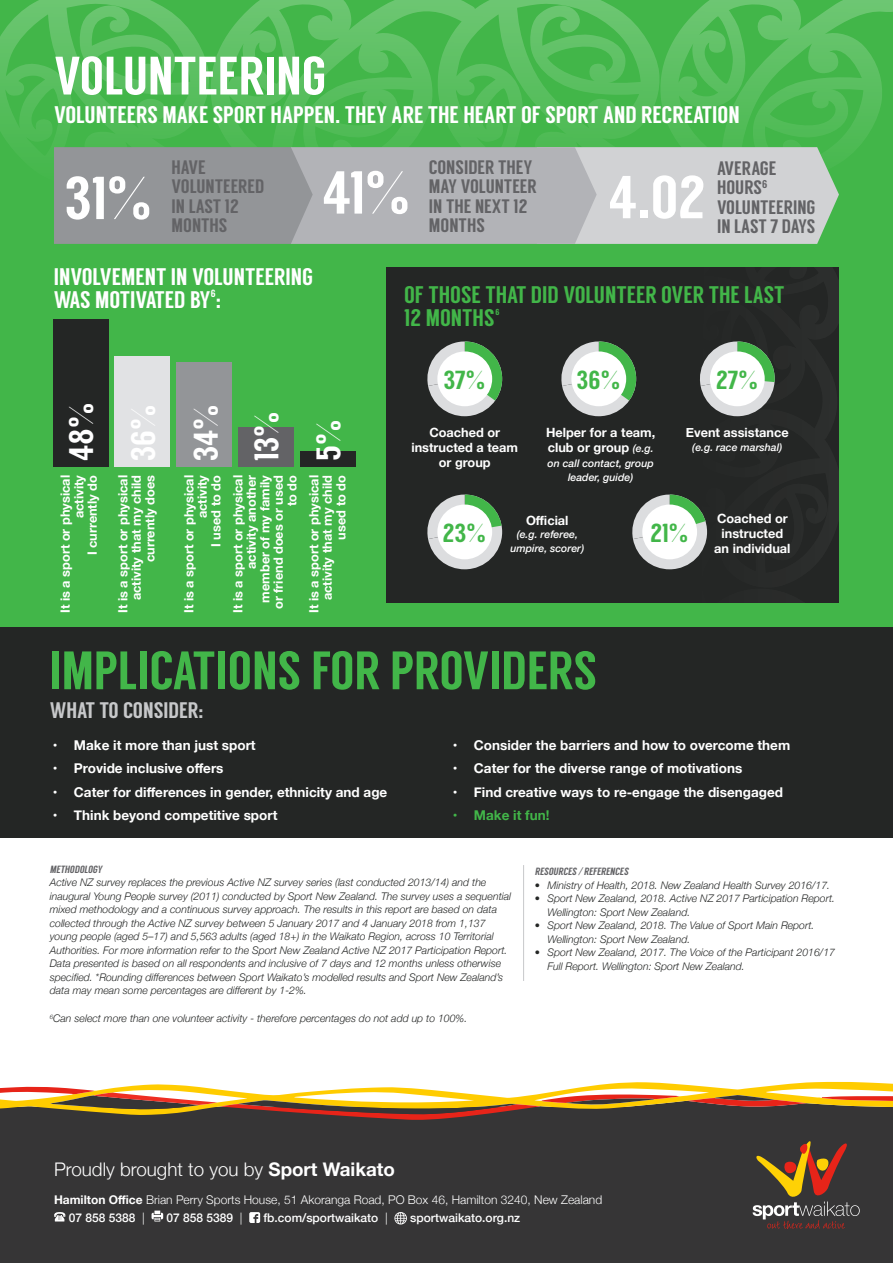
<style>
.page{position:relative;width:893px;height:1263px;background:#fff}
.page>*{position:absolute;margin:0;border:0;box-sizing:border-box;transform-origin:0 0}
.t1{font:60.45px "Langdon";color:#fff}
.t2{font:54px "Langdon";color:#42b649}
.t3{font:54px "Langdon";color:#fff}
.t4{font:34.2px "Langdon";letter-spacing:.005em;color:#fff}
.t5{font:26.1px "Langdon";color:#42b649}
.t6{font:24px/22.5px "Langdon";color:#fff}
.t7{font:24px/22.5px "Langdon";color:#42b649}
.t8{font:22.5px "Langdon";color:#c7c8ca}
.t9{font:19.5px/19.5px "Langdon";color:#636366}
.t10{font:300 18.75px "Helvetica Neue";color:#fff}
.t11{font:700 13.5px "Helvetica Neue";color:#fff}
.t12{font:700 13.5px "Helvetica Neue";color:#42b649}
.t13{font:700 12.75px/13.5px "Helvetica Neue";color:#fff;text-align:right}
.t14{font:300 12px "Helvetica Neue";color:#fff}
.t15{font:500 12px "Helvetica Neue";color:#fff}
.t16{font:italic 300 10.5px/13.5px "Helvetica Neue";color:#242625}
.t17{font:italic 500 10.5px/13.5px "Helvetica Neue";color:#fff;text-align:center}
.t18{font:italic 10.5px "Langdon";color:#636366}
.t19{font:10.5px "Langdon";color:#fff}
.t20{font:8.7px "Langdon";color:#42b649}
.s1{font-weight:500;font-style:italic;font-size:10.5px}
.s2{font-family:"Helvetica Neue"}
.s3{font-weight:700}
.s4{font-weight:300}
</style>
<div class="page">
<div style="left:0;top:0;width:893px;height:627px;background:#42b649"></div>
<svg style="left:0;top:0;width:893px;height:149px"></svg>
<svg style="left:54px;top:147px;width:785px;height:97px;background:#b0b3b4"></svg>
<div style="left:238px;top:427px;width:56px;height:40px;background:#636366"></div>
<div style="left:176px;top:363px;width:56px;height:104px;background:#939598"></div>
<div style="left:114px;top:357px;width:56px;height:110px;background:#e1e2e4"></div>
<div style="left:53px;top:320px;width:56px;height:147px;background:#242625"></div>
<div style="left:300px;top:452px;width:56px;height:15px;background:#242625"></div>
<div style="left:0;top:627px;width:893px;height:211px;background:#242625"></div>
<hr style="left:523px;top:865px;width:1px;height:116px;background:#c7c8ca">
<div style="left:387px;top:267px;width:452px;height:336px;background:#242625"></div>
<svg style="left:427px;top:341px;width:75px;height:75px"></svg>
<div style="left:437px;top:351px;width:55px;height:55px;background:#fff;border-radius:50%"></div>
<svg style="left:561px;top:341px;width:75px;height:75px"></svg>
<div style="left:571px;top:351px;width:55px;height:55px;background:#fff;border-radius:50%"></div>
<svg style="left:427px;top:495px;width:75px;height:74px"></svg>
<div style="left:437px;top:504px;width:55px;height:55px;background:#fff;border-radius:50%"></div>
<svg style="left:632px;top:495px;width:75px;height:74px"></svg>
<div style="left:642px;top:504px;width:55px;height:55px;background:#fff;border-radius:50%"></div>
<svg style="left:700px;top:341px;width:75px;height:75px"></svg>
<div style="left:710px;top:351px;width:55px;height:55px;background:#fff;border-radius:50%"></div>
<div style="left:0;top:1107px;width:893px;height:156px;background:#363536"></div>
<svg style="left:0;top:1082px;width:893px;height:38px"></svg>
<svg style="left:753px;top:1141px;width:107px;height:88px"></svg>
<svg style="left:54px;top:1212px;width:11px;height:9px"></svg>
<svg style="left:152px;top:1210px;width:11px;height:11px"></svg>
<svg style="left:249px;top:1212px;width:11px;height:11px"></svg>
<svg style="left:394px;top:1212px;width:13px;height:12px"></svg>
<p class="t3" style="left:54px;top:44px;width:274px">VOLUNTEERING</p>
<p class="t6" style="left:54px;top:103px;width:687px">VOLUNTEERS MAKE SPORT HAPPEN. THEY ARE THE HEART OF SPORT AND RECREATION</p>
<p class="t1" style="left:65px;top:163px;width:89px">31%</p>
<p class="t9" style="left:172px;top:157px;width:94px">HAVE<br>VOLUNTEERED<br>IN LAST 12<br>MONTHS</p>
<p class="t9" style="left:429px;top:157px;width:109px">CONSIDER THEY<br>MAY VOLUNTEER<br>IN THE NEXT 12<br>MONTHS</p>
<p class="t1" style="left:322px;top:157px;width:89px">41%</p>
<p class="t1" style="left:608px;top:162px;width:99px">4.02</p>
<p class="t9" style="left:717px;top:158px;width:100px">AVERAGE<br>HOURS<sup>6<br></sup>VOLUNTEERING<br>IN LAST 7 DAYS</p>
<p class="t6" style="left:54px;top:265px;width:261px">INVOLVEMENT IN VOLUNTEERING<br>WAS MOTIVATED BY :</p>
<p class="t19" style="left:211px;top:287px;width:6px">6</p>
<p class="t4" style="left:61px;top:461px;width:60px;rotate:-90deg">48%</p>
<p class="t4" style="left:123px;top:461px;width:58px;rotate:-90deg">36%</p>
<p class="t4" style="left:186px;top:461px;width:59px;rotate:-90deg">34%</p>
<p class="t4" style="left:247px;top:461px;width:52px;rotate:-90deg">13%</p>
<p class="t4" style="left:309px;top:461px;width:43px;rotate:-90deg">5%</p>
<p class="t13" style="left:59px;top:613px;width:140px;rotate:-90deg">It is a sport or physical activity<br>I currently do</p>
<p class="t13" style="left:116px;top:613px;width:140px;rotate:-90deg">It is a sport or physical activity that my child currently does</p>
<p class="t13" style="left:182px;top:613px;width:140px;rotate:-90deg">It is a sport or physical activity<br>I used to do</p>
<p class="t13" style="left:231px;top:613px;width:140px;rotate:-90deg">It is a sport or physical activity another member of my family or friend does or used to do</p>
<p class="t13" style="left:307px;top:613px;width:140px;rotate:-90deg">It is a sport or physical activity that my child used to do</p>
<p class="t7" style="left:404px;top:284px;width:382px">OF THOSE THAT DID VOLUNTEER OVER THE LAST<br>12 MONTHS</p>
<p class="t20" style="left:495px;top:307px;width:6px">6</p>
<p class="t5" style="left:444px;top:364px;width:43px">37%</p>
<p class="t5" style="left:577px;top:364px;width:45px">36%</p>
<p class="t13" style="left:411px;top:425px;width:108px;line-height:15px;text-align:center">Coached or instructed a team or group</p>
<p class="t13" style="left:546px;top:425px;width:111px;line-height:15px;text-align:left">Helper for a team, club or group <span class="s1">(e.g.</span></p>
<p class="t17" style="left:548px;top:456px;width:108px">on call contact, group leader, guide)</p>
<p class="t5" style="left:716px;top:364px;width:43px">27%</p>
<p class="t13" style="left:686px;top:426px;width:104px">Event assistance</p>
<p class="t17" style="left:692px;top:439px;width:92px">(e.g. race marshal)</p>
<p class="t5" style="left:443px;top:517px;width:45px">23%</p>
<p class="t13" style="left:714px;top:511px;width:78px;line-height:15px;text-align:center">Coached or instructed an individual</p>
<p class="t13" style="left:526px;top:514px;width:44px">Official</p>
<p class="t17" style="left:510px;top:527px;width:75px">(e.g. referee, umpire, scorer)</p>
<p class="t5" style="left:650px;top:517px;width:39px">21%</p>
<p class="t2" style="left:50px;top:639px;width:549px">IMPLICATIONS FOR PROVIDERS</p>
<p class="t8" style="left:50px;top:697px;width:155px">WHAT TO CONSIDER:</p>
<p class="t11" style="left:53px;top:734px;width:205px">• Make it more than just sport</p>
<p class="t11" style="left:53px;top:758px;width:172px">• Provide inclusive offers</p>
<p class="t11" style="left:53px;top:781px;width:336px">• Cater for differences in gender, ethnicity and age</p>
<p class="t11" style="left:53px;top:805px;width:226px">• Think beyond competitive sport</p>
<p class="t11" style="left:453px;top:734px;width:339px">• Consider the barriers and how to overcome them</p>
<p class="t11" style="left:453px;top:758px;width:291px">• Cater for the diverse range of motivations</p>
<p class="t11" style="left:453px;top:781px;width:332px">• Find creative ways to re-engage the disengaged</p>
<p class="t12" style="left:453px;top:805px;width:98px">• Make it fun!</p>
<p class="t18" style="left:50px;top:863px;width:55px">METHODOLOGY</p>
<p class="t16" style="left:50px;top:875px;width:463px">Active NZ survey replaces the previous Active NZ survey series (last conducted 2013/14) and the inaugural Young People survey (2011) conducted by Sport New Zealand. The survey uses a sequential mixed methodology and a continuous survey approach. The results in this report are based on data collected through the Active NZ survey between 5 January 2017 and 4 January 2018 from 1,137 young people (aged 5–17) and 5,563 adults (aged 18+) in the Waikato Region, across 10 Territorial Authorities. For more information refer to the Sport New Zealand Active NZ 2017 Participation Report.<br>Data presented is based on all respondents and inclusive of 7 days and 12 months unless otherwise specified. *Rounding differences between Sport Waikato’s modelled results and Sport New Zealand’s data may mean some percentages are different by 1-2%.</p>
<p class="t16" style="left:50px;top:1011px;width:419px"><sup>6</sup>Can select more than one volunteer activity - therefore percentages do not add up to 100%.</p>
<p class="t18" style="left:535px;top:865px;width:97px">RESOURCES <span class="s2">/</span>REFERENCES</p>
<p class="t16" style="left:535px;top:877px;width:297px">• Ministry of Health, 2018. New Zealand Health Survey 2016/17.</p>
<p class="t16" style="left:547px;top:891px;width:289px;text-indent:-13px">• Sport New Zealand, 2018. Active NZ 2017 Participation Report.<br>Wellington: Sport New Zealand.</p>
<p class="t16" style="left:547px;top:918px;width:268px;text-indent:-13px">• Sport New Zealand, 2018. The Value of Sport Main Report.<br>Wellington: Sport New Zealand.</p>
<p class="t16" style="left:547px;top:945px;width:289px;text-indent:-13px">• Sport New Zealand, 2017. The Voice of the Participant 2016/17<br>Full Report. Wellington: Sport New Zealand.</p>
<p class="t10" style="left:54px;top:1154px;width:342px">Proudly brought to you by <span class="s3">Sport Waikato</span></p>
<p class="t14" style="left:54px;top:1190px;width:550px"><span class="s3">Hamilton Office</span> Brian Perry Sports House, 51 Akoranga Road, PO Box 46, Hamilton 3240, New Zealand</p>
<p class="t15" style="left:69px;top:1207px;width:78px">07 858 5388 <span class="s4">|</span></p>
<p class="t15" style="left:167px;top:1207px;width:78px">07 858 5389 <span class="s4">|</span></p>
<p class="t15" style="left:263px;top:1207px;width:126px">fb.com/sportwaikato <span class="s4">|</span></p>
<p class="t15" style="left:410px;top:1207px;width:112px">sportwaikato.org.nz</p>
</div>
